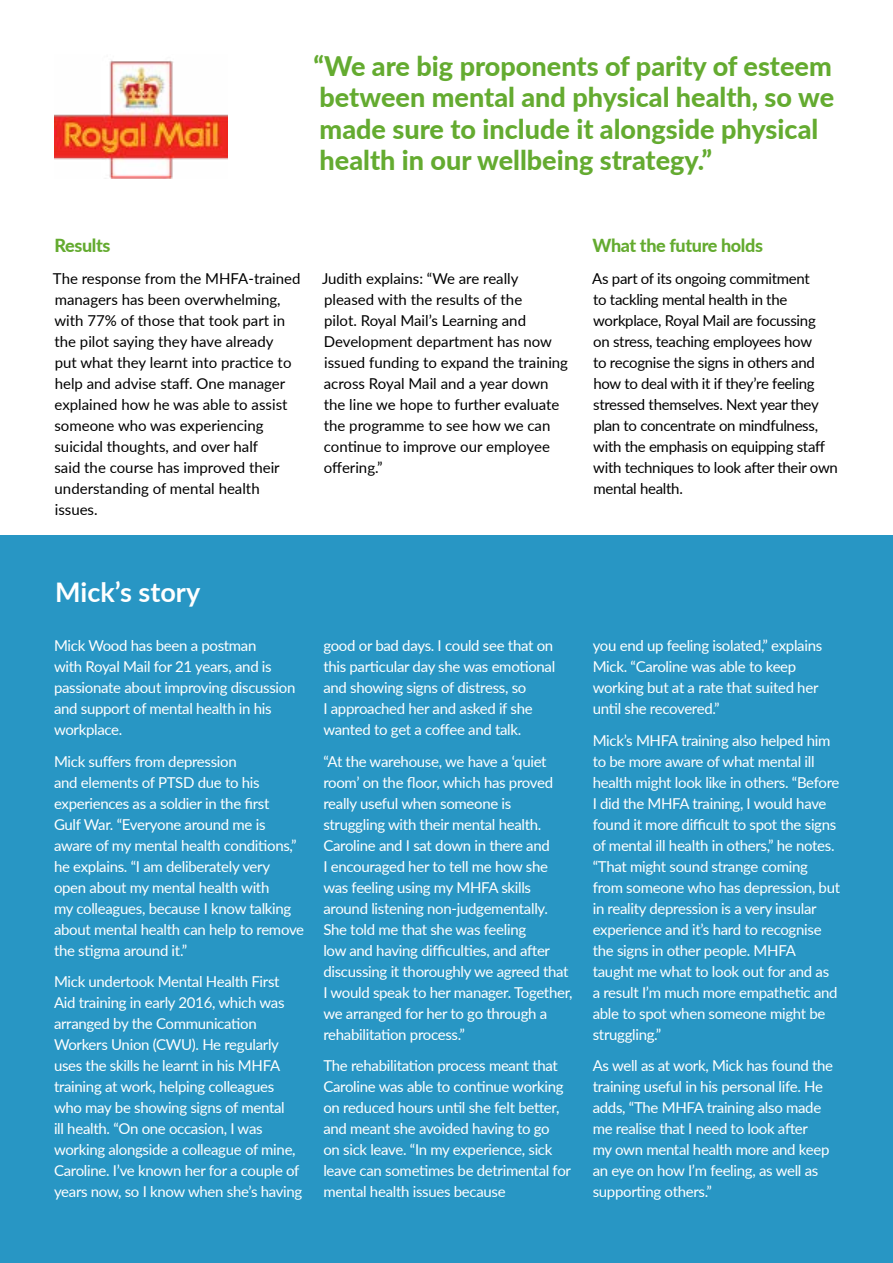
<style>
.page{position:relative;width:893px;height:1263px;background:#fff}
.page>*{position:absolute;margin:0;border:0;box-sizing:border-box;transform-origin:0 0}
.t1{font:800 27px/31.5px "Lato";color:#64ab30}
.t2{font:700 27px "Lato";color:#fff}
.t3{font:800 18px "Lato";letter-spacing:-.02em;color:#64ab30}
.t4{font:15px/21px "Lato";letter-spacing:-.02em;color:#fff}
.t5{font:15px/21px "Lato";color:#000}
.t6{font:15px/21px "Lato";letter-spacing:-.02em;color:#000}
</style>
<div class="page">
<div style="left:0;top:536px;width:893px;height:727px;background:#2896c4"></div>
<img style="left:54px;top:60px;width:173px;height:119px">
<h1 class="t1" style="left:313px;top:49px;width:522px">“We are big proponents of parity of esteem between mental and physical health, so we made sure to include it alongside physical health in our wellbeing strategy.”</h1>
<p class="t3" style="left:54px;top:232px;width:58px">Results</p>
<p class="t5" style="left:53px;top:267px;width:249px">The response from the MHFA-trained managers has been overwhelming, with 77% of those that took part in the pilot saying they have already<br>put what they learnt into practice to help and advise staff. One manager explained how he was able to assist someone who was experiencing suicidal thoughts, and over half<br>said the course has improved their understanding of mental health issues.</p>
<p class="t5" style="left:322px;top:267px;width:248px">Judith explains: “We are really pleased with the results of the<br>pilot. Royal Mail’s Learning and<br>Development department has now issued funding to expand the training across Royal Mail and a year down the line we hope to further evaluate the programme to see how we can continue to improve our employee offering.”</p>
<p class="t3" style="left:592px;top:232px;width:172px">What the future holds</p>
<p class="t6" style="left:592px;top:267px;width:247px">As part of its ongoing commitment<br>to tackling mental health in the workplace, Royal Mail are focussing<br>on stress, teaching employees how<br>to recognise the signs in others and how to deal with it if they’re feeling stressed themselves. Next year they plan to concentrate on mindfulness, with the emphasis on equipping staff with techniques to look after their own mental health.</p>
<h1 class="t2" style="left:55px;top:572px;width:146px">Mick’s story</h1>
<p class="t4" style="left:54px;top:634px;width:243px">Mick Wood has been a postman<br>with Royal Mail for 21 years, and is passionate about improving discussion and support of mental health in his workplace.</p>
<p class="t4" style="left:54px;top:750px;width:252px">Mick suffers from depression<br>and elements of PTSD due to his experiences as a soldier in the first<br>Gulf War. “Everyone around me is aware of my mental health conditions,” he explains. “I am deliberately very open about my mental health with<br>my colleagues, because I know talking about mental health can help to remove the stigma around it.”</p>
<p class="t4" style="left:54px;top:970px;width:250px">Mick undertook Mental Health First Aid training in early 2016, which was arranged by the Communication Workers Union (CWU). He regularly uses the skills he learnt in his MHFA training at work, helping colleagues who may be showing signs of mental<br>ill health. “On one occasion, I was working alongside a colleague of mine, Caroline. I’ve known her for a couple of years now, so I know when she’s having</p>
<p class="t4" style="left:323px;top:634px;width:233px">good or bad days. I could see that on this particular day she was emotional and showing signs of distress, so<br>I approached her and asked if she wanted to get a coffee and talk.</p>
<p class="t4" style="left:323px;top:750px;width:251px">“At the warehouse, we have a ‘quiet room’ on the floor, which has proved really useful when someone is struggling with their mental health.<br>Caroline and I sat down in there and<br>I encouraged her to tell me how she was feeling using my MHFA skills around listening non-judgementally.<br>She told me that she was feeling<br>low and having difficulties, and after discussing it thoroughly we agreed that I would speak to her manager. Together, we arranged for her to go through a rehabilitation process.”</p>
<p class="t4" style="left:323px;top:1054px;width:249px">The rehabilitation process meant that Caroline was able to continue working on reduced hours until she felt better, and meant she avoided having to go<br>on sick leave. “In my experience, sick leave can sometimes be detrimental for mental health issues because</p>
<p class="t4" style="left:593px;top:634px;width:231px">you end up feeling isolated,” explains<br>Mick. “Caroline was able to keep working but at a rate that suited her until she recovered.”</p>
<p class="t4" style="left:593px;top:729px;width:249px">Mick’s MHFA training also helped him to be more aware of what mental ill health might look like in others. “Before I did the MHFA training, I would have found it more difficult to spot the signs of mental ill health in others,” he notes. “That might sound strange coming from someone who has depression, but in reality depression is a very insular experience and it’s hard to recognise the signs in other people. MHFA taught me what to look out for and as a result I’m much more empathetic and able to spot when someone might be struggling.”</p>
<p class="t4" style="left:593px;top:1054px;width:242px">As well as at work, Mick has found the training useful in his personal life. He adds, “The MHFA training also made me realise that I need to look after<br>my own mental health more and keep an eye on how I’m feeling, as well as supporting others.”</p>
</div>
